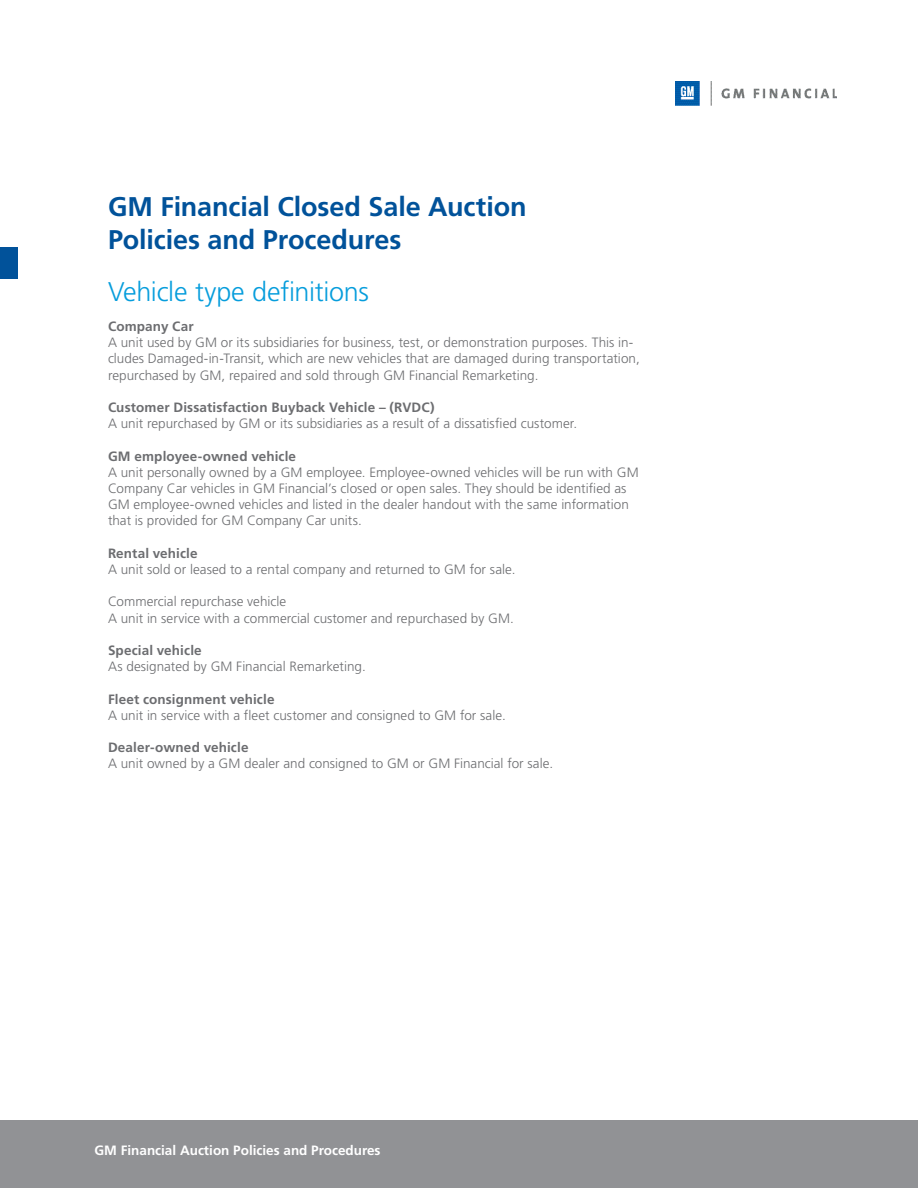
<style>
.page{position:relative;width:918px;height:1188px;background:#fff}
.page>*{position:absolute;margin:0;border:0;box-sizing:border-box;transform-origin:0 0}
.t1{font:700 27px/32.4px "Frutiger LT Std";letter-spacing:-.005em;color:#01529a}
.t2{font:300 27px "Frutiger LT Std";letter-spacing:-.01em;color:#069ddc}
.t3{font:300 13.5px/16.2px "Frutiger LT Std";color:#6c6d70}
.t4{font:700 13.5px "Frutiger LT Std";letter-spacing:.01em;color:#6c6d70}
.t5{font:700 13.5px "Frutiger LT Std";color:#fff}
</style>
<div class="page">
<div style="left:0;top:1120px;width:918px;height:68px;background:#919295"></div>
<img style="left:675px;top:81px;width:162px;height:25px">
<div style="left:0;top:247px;width:17px;height:32px;background:#01529a"></div>
<h1 class="t1" style="left:108px;top:191px;width:420px">GM Financial Closed Sale Auction<br>Policies and Procedures</h1>
<h2 class="t2" style="left:108px;top:277px;width:262px">Vehicle type definitions</h2>
<p class="t4" style="left:108px;top:318px;width:87px">Company Car</p>
<p class="t3" style="left:108px;top:335px;width:533px">A unit used by GM or its subsidiaries for business, test, or demonstration purposes. This in&shy;cludes Damaged-in-Transit, which are new vehicles that are damaged during transportation, repurchased by GM, repaired and sold through GM Financial Remarketing.</p>
<p class="t4" style="left:108px;top:399px;width:328px">Customer Dissatisfaction Buyback Vehicle – (RVDC)</p>
<p class="t3" style="left:108px;top:416px;width:471px">A unit repurchased by GM or its subsidiaries as a result of a dissatisfied customer.</p>
<p class="t4" style="left:108px;top:448px;width:190px">GM employee-owned vehicle</p>
<p class="t3" style="left:108px;top:464px;width:532px">A unit personally owned by a GM employee. Employee-owned vehicles will be run with GM Company Car vehicles in GM Financial’s closed or open sales. They should be identified as GM employee-owned vehicles and listed in the dealer handout with the same information that is provided for GM Company Car units.</p>
<p class="t4" style="left:108px;top:545px;width:91px">Rental vehicle</p>
<p class="t3" style="left:108px;top:561px;width:409px">A unit sold or leased to a rental company and returned to GM for sale.</p>
<p class="t3" style="left:108px;top:594px;width:180px">Commercial repurchase vehicle</p>
<p class="t3" style="left:108px;top:610px;width:407px">A unit in service with a commercial customer and repurchased by GM.</p>
<p class="t4" style="left:108px;top:642px;width:95px">Special vehicle</p>
<p class="t3" style="left:108px;top:659px;width:259px">As designated by GM Financial Remarketing.</p>
<p class="t4" style="left:108px;top:691px;width:168px">Fleet consignment vehicle</p>
<p class="t3" style="left:108px;top:707px;width:399px">A unit in service with a fleet customer and consigned to GM for sale.</p>
<p class="t4" style="left:108px;top:740px;width:142px">Dealer-owned vehicle</p>
<p class="t3" style="left:108px;top:756px;width:447px">A unit owned by a GM dealer and consigned to GM or GM Financial for sale.</p>
<p class="t5" style="left:94px;top:1142px;width:288px">GM Financial Auction Policies and Procedures</p>
</div>
